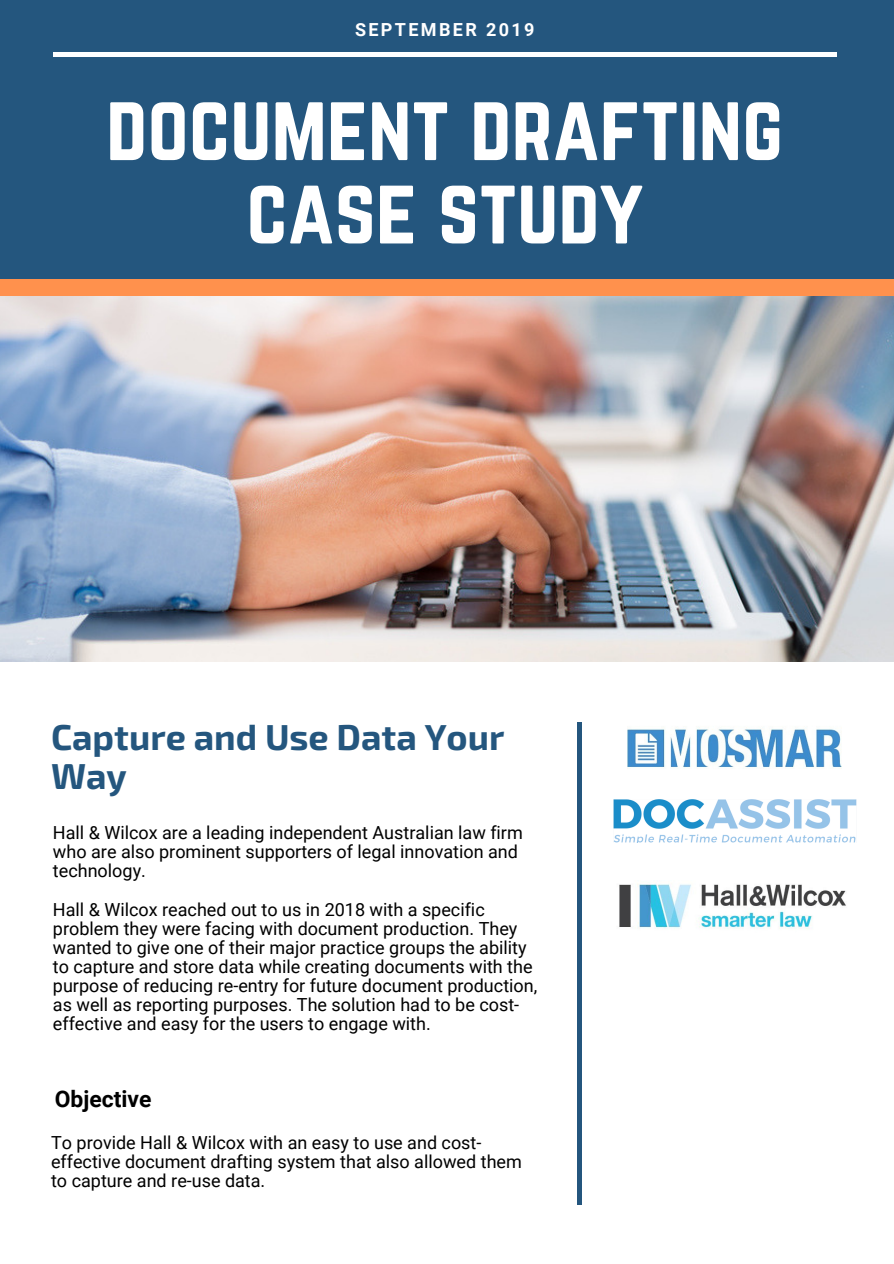
<style>
.page{position:relative;width:894px;height:1264px;background:#fff}
.page>*{position:absolute;margin:0;border:0;box-sizing:border-box;transform-origin:0 0}
.t1{font:82.5px/83.2px "Norwester";color:#fff;text-align:center}
.t2{font:700 36px/39.5px "Exo 2";color:#24567e}
.t3{font:700 22.95px "Roboto";color:#000}
.t4{font:18px/19.2px "Roboto";color:#000}
.t5{font:700 18px "Roboto";letter-spacing:.13em;color:#fff}
</style>
<div class="page">
<div style="left:0;top:0;width:893px;height:359px;background:#24567e"></div>
<hr style="left:53px;top:53px;width:783px;height:3px;background:#fff">
<hr style="left:577px;top:722px;width:4px;height:482px;background:#24567e">
<img style="left:627px;top:727px;width:214px;height:41px">
<div style="left:0;top:279px;width:893px;height:58px;background:#ff914d"></div>
<img style="left:0;top:296px;width:893px;height:365px">
<img style="left:613px;top:800px;width:242px;height:42px">
<img style="left:619px;top:884px;width:227px;height:45px">
<p class="t5" style="left:355px;top:20px;width:181px">SEPTEMBER 2019</p>
<h1 class="t1" style="left:106px;top:89px;width:678px">DOCUMENT DRAFTING<br>CASE STUDY</h1>
<h2 class="t2" style="left:51px;top:715px;width:454px">Capture and Use Data Your<br>Way</h2>
<p class="t4" style="left:53px;top:823px;width:471px">Hall &amp; Wilcox are a leading independent Australian law firm who are also prominent supporters of legal innovation and technology.</p>
<p class="t4" style="left:53px;top:899px;width:485px">Hall &amp; Wilcox reached out to us in 2018 with a specific problem they were facing with document production. They wanted to give one of their major practice groups the ability to capture and store data while creating documents with the purpose of reducing re-entry for future document production, as well as reporting purposes. The solution had to be cost&shy;effective and easy for the users to engage with.</p>
<p class="t3" style="left:55px;top:1085px;width:98px">Objective</p>
<p class="t4" style="left:51px;top:1133px;width:472px">To provide Hall &amp; Wilcox with an easy to use and cost&shy;effective document drafting system that also allowed them to capture and re-use data.</p>
</div>
